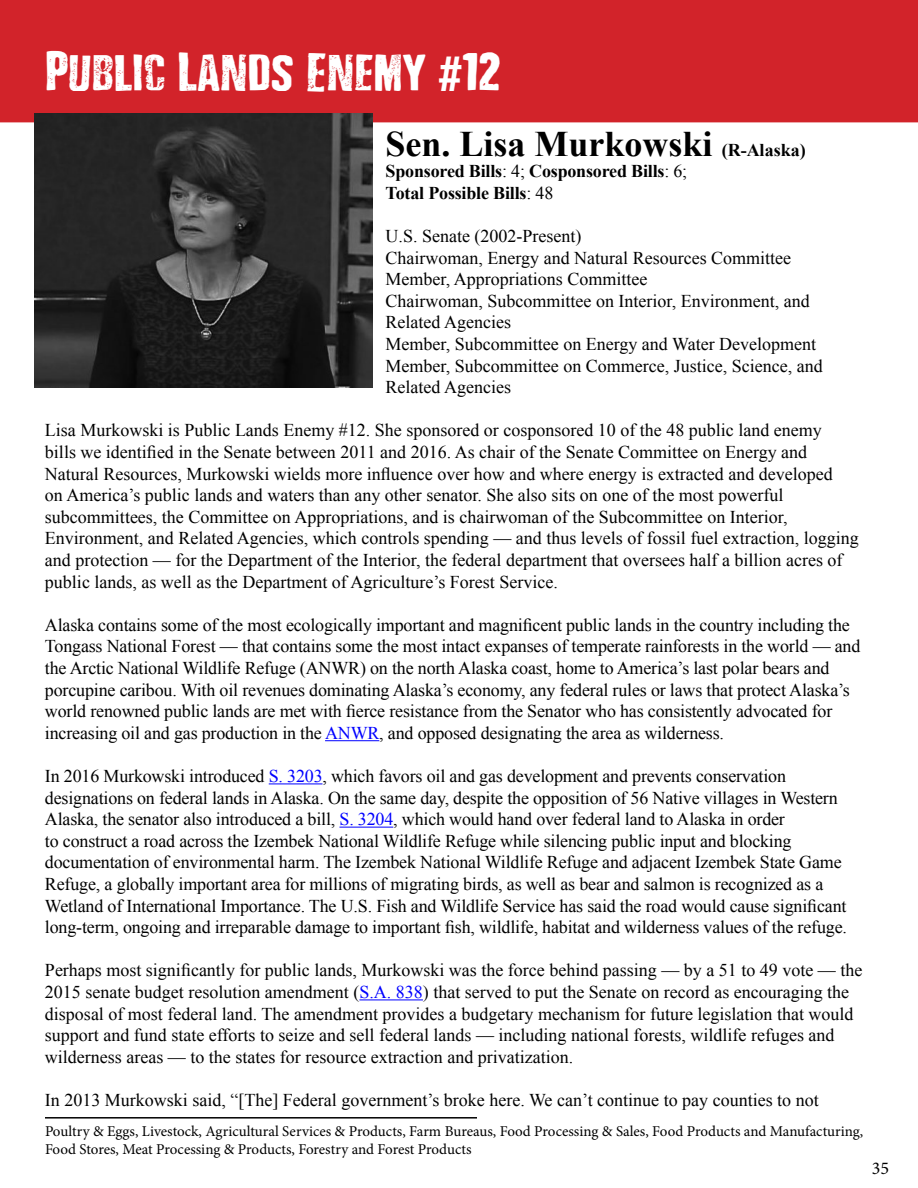
<style>
.page{position:relative;width:918px;height:1188px;background:#fff}
.page>*{position:absolute;margin:0;border:0;box-sizing:border-box;transform-origin:0 0}
.t1{font:45px "Depressionist 3 Revisited";color:#fff}
.t2{font:700 36px "Times New Roman";color:#000}
.t3{font:18px/21.6px "Times New Roman";color:#000}
.t4{font:700 18px/21.6px "Times New Roman";letter-spacing:-.01em;color:#000}
.t5{font:18px "Minion Pro";color:#000}
.t6{font:15px/18px "Minion Pro";color:#000}
.s1{font-family:"Agency FB";font-weight:700}
.s2{font-size:18px}
.s3{font-weight:400}
.s4{color:#00f}
</style>
<div class="page">
<div style="left:0;top:0;width:918px;height:122px;background:#d2232a"></div>
<hr style="left:325px;top:740px;width:54px;height:1px;background:#00f">
<hr style="left:269px;top:783px;width:54px;height:1px;background:#00f">
<hr style="left:339px;top:827px;width:54px;height:1px;background:#00f">
<hr style="left:359px;top:999px;width:64px;height:1px;background:#00f">
<hr style="left:45px;top:1117px;width:432px;height:2px;background:#000">
<img style="left:34px;top:113px;width:338px;height:275px">
<h1 class="t1" style="left:45px;top:49px;width:458px">PUBLIC LANDS ENEMY <span class="s1">#</span>12</h1>
<h2 class="t2" style="left:386px;top:119px;width:422px">Sen. Lisa Murkowski <span class="s2">(R-Alaska)</span></h2>
<p class="t4" style="left:386px;top:160px;width:303px">Sponsored Bills<span class="s3">: 4;</span> Cosponsored Bills<span class="s3">: 6;<br></span>Total Possible Bills<span class="s3">: 48</span></p>
<p class="t3" style="left:386px;top:225px;width:439px">U.S. Senate (2002-Present)<br>Chairwoman, Energy and Natural Resources Committee Member, Appropriations Committee<br>Chairwoman, Subcommittee on Interior, Environment, and Related Agencies<br>Member, Subcommittee on Energy and Water Development Member, Subcommittee on Commerce, Justice, Science, and Related Agencies</p>
<p class="t3" style="left:45px;top:419px;width:815px">Lisa Murkowski is Public Lands Enemy #12. She sponsored or cosponsored 10 of the 48 public land enemy<br>bills we identified in the Senate between 2011 and 2016. As chair of the Senate Committee on Energy and Natural Resources, Murkowski wields more influence over how and where energy is extracted and developed<br>on America’s public lands and waters than any other senator. She also sits on one of the most powerful subcommittees, the Committee on Appropriations, and is chairwoman of the Subcommittee on Interior, Environment, and Related Agencies, which controls spending — and thus levels of fossil fuel extraction, logging and protection — for the Department of the Interior, the federal department that oversees half a billion acres of public lands, as well as the Department of Agriculture’s Forest Service.</p>
<p class="t3" style="left:45px;top:614px;width:817px">Alaska contains some of the most ecologically important and magnificent public lands in the country including the Tongass National Forest — that contains some the most intact expanses of temperate rainforests in the world — and the Arctic National Wildlife Refuge (ANWR) on the north Alaska coast, home to America’s last polar bears and porcupine caribou. With oil revenues dominating Alaska’s economy, any federal rules or laws that protect Alaska’s world renowned public lands are met with fierce resistance from the Senator who has consistently advocated for increasing oil and gas production in the <span class="s4">ANWR</span>, and opposed designating the area as wilderness.</p>
<p class="t3" style="left:45px;top:765px;width:804px">In 2016 Murkowski introduced <span class="s4">S. 3203</span>, which favors oil and gas development and prevents conservation designations on federal lands in Alaska. On the same day, despite the opposition of 56 Native villages in Western Alaska, the senator also introduced a bill, <span class="s4">S. 3204</span>, which would hand over federal land to Alaska in order<br>to construct a road across the Izembek National Wildlife Refuge while silencing public input and blocking documentation of environmental harm. The Izembek National Wildlife Refuge and adjacent Izembek State Game Refuge, a globally important area for millions of migrating birds, as well as bear and salmon is recognized as a Wetland of International Importance. The U.S. Fish and Wildlife Service has said the road would cause significant long-term, ongoing and irreparable damage to important fish, wildlife, habitat and wilderness values of the refuge.</p>
<p class="t3" style="left:45px;top:959px;width:819px">Perhaps most significantly for public lands, Murkowski was the force behind passing — by a 51 to 49 vote — the 2015 senate budget resolution amendment (<span class="s4">S.A. 838</span>) that served to put the Senate on record as encouraging the disposal of most federal land. The amendment provides a budgetary mechanism for future legislation that would support and fund state efforts to seize and sell federal lands — including national forests, wildlife refuges and wilderness areas — to the states for resource extraction and privatization.</p>
<p class="t3" style="left:45px;top:1089px;width:775px">In 2013 Murkowski said, “[The] Federal government’s broke here. We can’t continue to pay counties to not</p>
<p class="t6" style="left:45px;top:1122px;width:820px">Poultry &amp; Eggs, Livestock, Agricultural Services &amp; Products, Farm Bureaus, Food Processing &amp; Sales, Food Products and Manufacturing,<br>Food Stores, Meat Processing &amp; Products, Forestry and Forest Products</p>
<p class="t5" style="left:872px;top:1156px;width:19px">35</p>
</div>
